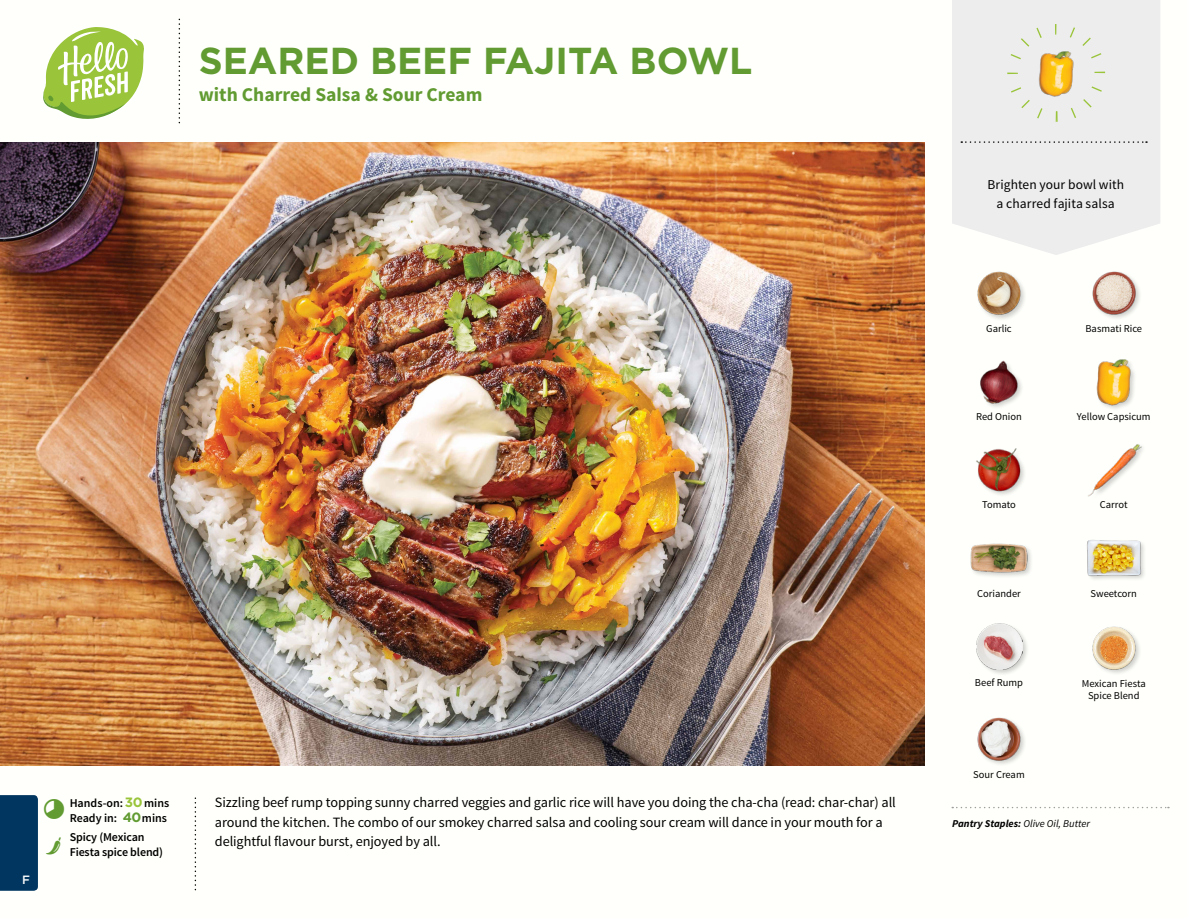
<style>
.page{position:relative;width:1188px;height:918px;background:#fff}
.page>*{position:absolute;margin:0;border:0;box-sizing:border-box;transform-origin:0 0}
.t1{font:700 37.5px "Gotham";color:#619b31}
.t2{font:700 19.5px "Source Sans Pro";color:#619b31}
.t3{font:14.25px/19.5px "Source Sans Pro";letter-spacing:-.005em;color:#000}
.t4{font:13.5px/18.9px "Source Sans Pro";letter-spacing:.005em;color:#000;text-align:center}
.t5{font:600 12px/15px "Source Sans Pro";letter-spacing:-.01em;color:#000}
.t6{font:500 12px "Gotham";color:#fff}
.t7{font:10.5px/12px "Source Sans Pro";color:#000;text-align:center}
.t8{font:italic 10.5px "Source Sans Pro";color:#000}
.s1{font-family:"Gotham";font-weight:700;font-size:13.5px;color:#9ac43a}
.s2{font-family:"Gotham";font-weight:700;font-size:13.5px;color:#619b31}
.s3{font-weight:700}
</style>
<div class="page">
<svg style="left:43px;top:27px;width:101px;height:92px"></svg>
<div style="left:0;top:795px;width:38px;height:96px;background:#00365f"></div>
<svg style="left:952px;top:0;width:208px;height:255px;background:#eeeeed"></svg>
<svg style="left:961px;top:141px;width:186px;height:2px"></svg>
<div style="left:1007px;top:24px;width:98px;height:98px;border:11px dashed #9ac43a;border-radius:50%"></div>
<img style="left:0;top:142px;width:925px;height:623px">
<svg style="left:952px;top:807px;width:217px;height:1px"></svg>
<div style="left:975px;top:622px;width:55px;height:55px;background:#000;opacity:.2"></div>
<img style="left:976px;top:623px;width:47px;height:46px">
<div style="left:970px;top:542px;width:64px;height:38px;background:#000;opacity:.2"></div>
<img style="left:970px;top:542px;width:58px;height:38px">
<img style="left:1088px;top:444px;width:53px;height:53px">
<div style="left:1086px;top:539px;width:61px;height:43px;background:#fafaf7"></div>
<img style="left:1087px;top:540px;width:56px;height:39px">
<img style="left:1096px;top:359px;width:39px;height:50px">
<img style="left:976px;top:448px;width:49px;height:48px">
<img style="left:980px;top:360px;width:42px;height:48px">
<img style="left:1092px;top:271px;width:48px;height:48px">
<img style="left:977px;top:271px;width:48px;height:49px">
<img style="left:1092px;top:626px;width:48px;height:48px">
<img style="left:977px;top:717px;width:48px;height:48px">
<img style="left:1028px;top:44px;width:57px;height:58px">
<h1 class="t1" style="left:199px;top:36px;width:555px">SEARED BEEF FAJITA BOWL</h1>
<h2 class="t2" style="left:199px;top:82px;width:285px">with Charred Salsa &amp; Sour Cream</h2>
<p class="t6" style="left:22px;top:872px;width:9px">F</p>
<p class="t5" style="left:70px;top:796px;width:101px">Hands-on:<span class="s1">30</span>mins<br>Ready in: <span class="s2">40</span>mins</p>
<p class="t3" style="left:215px;top:793px;width:683px">Sizzling beef rump topping sunny charred veggies and garlic rice will have you doing the cha-cha (read: char-char) all around the kitchen. The combo of our smokey charred salsa and cooling sour cream will dance in your mouth for a delightful flavour burst, enjoyed by all.</p>
<p class="t5" style="left:70px;top:830px;width:95px">Spicy (Mexican<br>Fiesta spice blend)</p>
<p class="t4" style="left:987px;top:175px;width:138px">Brighten your bowl with a charred fajita salsa</p>
<p class="t7" style="left:986px;top:322px;width:27px">Garlic</p>
<p class="t7" style="left:1085px;top:322px;width:58px">Basmati Rice</p>
<p class="t7" style="left:976px;top:411px;width:47px">Red Onion</p>
<p class="t7" style="left:1077px;top:411px;width:75px">Yellow Capsicum</p>
<p class="t7" style="left:982px;top:499px;width:35px">Tomato</p>
<p class="t7" style="left:1100px;top:499px;width:29px">Carrot</p>
<p class="t7" style="left:977px;top:587px;width:45px">Coriander</p>
<p class="t7" style="left:1091px;top:587px;width:48px">Sweetcorn</p>
<p class="t7" style="left:975px;top:677px;width:50px">Beef Rump</p>
<p class="t7" style="left:1082px;top:677px;width:66px">Mexican Fiesta<br>Spice Blend</p>
<p class="t7" style="left:973px;top:769px;width:53px">Sour Cream</p>
<p class="t8" style="left:952px;top:817px;width:139px"><span class="s3">Pantry Staples:</span> Olive Oil, Butter</p>
</div>
